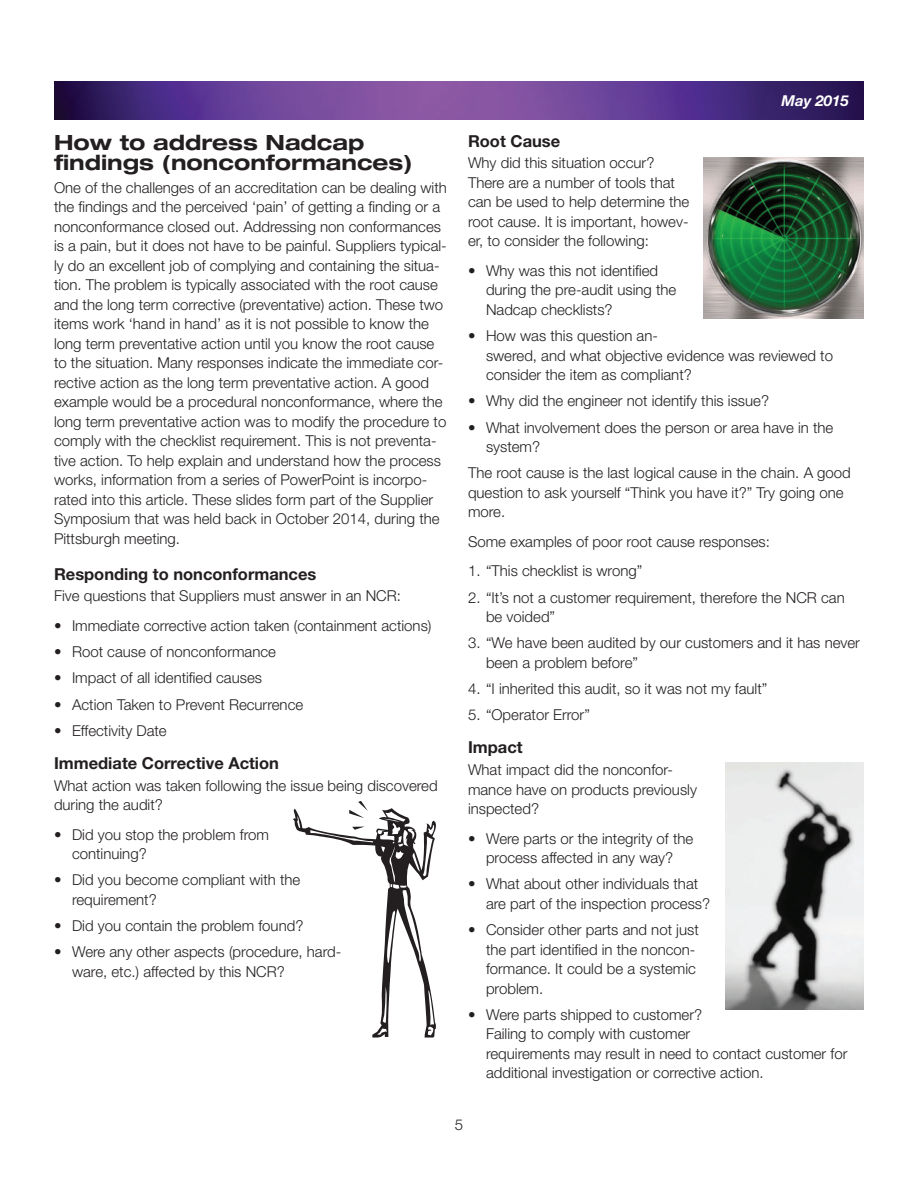
<style>
.page{position:relative;width:918px;height:1188px;background:#fff}
.page>*{position:absolute;margin:0;border:0;box-sizing:border-box;transform-origin:0 0}
.t1{font:700 expanded 21px/19.5px "Helvetica Neue LT Std";color:#231f20}
.t2{font:700 16.5px "Helvetica Neue LT Std";color:#231f20}
.t3{font:300 15px/19.5px "Helvetica Neue LT Std";color:#231f20}
.t4{font:italic 700 15px "Helvetica Neue LT Std";color:#fff}
</style>
<div class="page">
<img style="left:54px;top:81px;width:810px;height:39px">
<svg style="left:293px;top:801px;width:143px;height:237px"></svg>
<img style="left:703px;top:158px;width:161px;height:160px">
<img style="left:725px;top:762px;width:139px;height:248px">
<h1 class="t1" style="left:54px;top:132px;width:360px">How to address Nadcap findings (nonconformances)</h1>
<p class="t3" style="left:54px;top:177px;width:394px">One of the challenges of an accreditation can be dealing with the findings and the perceived ‘pain’ of getting a finding or a nonconformance closed out. Addressing non conformances is a pain, but it does not have to be painful. Suppliers typical&shy;ly do an excellent job of complying and containing the situa&shy;tion. The problem is typically associated with the root cause and the long term corrective (preventative) action. These two items work ‘hand in hand’ as it is not possible to know the long term preventative action until you know the root cause to the situation. Many responses indicate the immediate cor&shy;rective action as the long term preventative action. A good example would be a procedural nonconformance, where the long term preventative action was to modify the procedure to comply with the checklist requirement. This is not preventa&shy;tive action. To help explain and understand how the process works, information from a series of PowerPoint is incorpo&shy;rated into this article. These slides form part of the Supplier Symposium that was held back in October 2014, during the Pittsburgh meeting.</p>
<p class="t2" style="left:54px;top:564px;width:264px">Responding to nonconformances</p>
<p class="t3" style="left:54px;top:586px;width:348px">Five questions that Suppliers must answer in an NCR:</p>
<p class="t3" style="left:54px;top:615px;width:379px">• Immediate corrective action taken (containment actions)</p>
<p class="t3" style="left:54px;top:642px;width:223px">• Root cause of nonconformance</p>
<p class="t3" style="left:54px;top:668px;width:210px">• Impact of all identified causes</p>
<p class="t3" style="left:54px;top:694px;width:251px">• Action Taken to Prevent Recurrence</p>
<p class="t3" style="left:54px;top:720px;width:114px">• Effectivity Date</p>
<p class="t2" style="left:54px;top:753px;width:227px">Immediate Corrective Action</p>
<p class="t3" style="left:54px;top:775px;width:385px">What action was taken following the issue being discovered during the audit?</p>
<p class="t3" style="left:72px;top:824px;width:198px;text-indent:-18px">• Did you stop the problem from continuing?</p>
<p class="t3" style="left:72px;top:870px;width:230px;text-indent:-18px">• Did you become compliant with the requirement?</p>
<p class="t3" style="left:54px;top:916px;width:251px">• Did you contain the problem found?</p>
<p class="t3" style="left:72px;top:942px;width:271px;text-indent:-18px">• Were any other aspects (procedure, hard&shy;ware, etc.) affected by this NCR?</p>
<p class="t4" style="left:781px;top:91px;width:69px">May 2015</p>
<p class="t2" style="left:468px;top:131px;width:94px">Root Cause</p>
<p class="t3" style="left:468px;top:153px;width:223px">Why did this situation occur?<br>There are a number of tools that can be used to help determine the root cause. It is important, howev&shy;er, to consider the following:</p>
<p class="t3" style="left:486px;top:261px;width:192px;text-indent:-18px">• Why was this not identified during the pre-audit using the<br>Nadcap checklists?</p>
<p class="t3" style="left:486px;top:326px;width:349px;text-indent:-18px">• How was this question an-<br>swered, and what objective evidence was reviewed to consider the item as compliant?</p>
<p class="t3" style="left:468px;top:391px;width:303px">• Why did the engineer not identify this issue?</p>
<p class="t3" style="left:486px;top:417px;width:349px;text-indent:-18px">• What involvement does the person or area have in the system?</p>
<p class="t3" style="left:468px;top:463px;width:384px">The root cause is the last logical cause in the chain. A good question to ask yourself “Think you have it?” Try going one more.</p>
<p class="t3" style="left:468px;top:532px;width:304px">Some examples of poor root cause responses:</p>
<p class="t3" style="left:468px;top:561px;width:176px">1. “This checklist is wrong”</p>
<p class="t3" style="left:486px;top:587px;width:360px;text-indent:-18px">2. “It’s not a customer requirement, therefore the NCR can be voided”</p>
<p class="t3" style="left:486px;top:633px;width:375px;text-indent:-18px">3. “We have been audited by our customers and it has never been a problem before”</p>
<p class="t3" style="left:468px;top:679px;width:301px">4. “I inherited this audit, so it was not my fault”</p>
<p class="t3" style="left:468px;top:705px;width:123px">5. “Operator Error”</p>
<p class="t2" style="left:468px;top:737px;width:56px">Impact</p>
<p class="t3" style="left:468px;top:760px;width:230px">What impact did the nonconfor&shy;mance have on products previously inspected?</p>
<p class="t3" style="left:468px;top:828px;width:227px;text-align:center">• Were parts or the integrity of the process affected in any way?</p>
<p class="t3" style="left:486px;top:874px;width:226px;text-indent:-18px">• What about other individuals that are part of the inspection process?</p>
<p class="t3" style="left:486px;top:920px;width:214px;text-indent:-18px">• Consider other parts and not just the part identified in the noncon&shy;formance. It could be a systemic problem.</p>
<p class="t3" style="left:486px;top:1004px;width:363px;text-indent:-18px">• Were parts shipped to customer?<br>Failing to comply with customer<br>requirements may result in need to contact customer for additional investigation or corrective action.</p>
<p class="t3" style="left:455px;top:1115px;width:10px">5</p>
</div>
